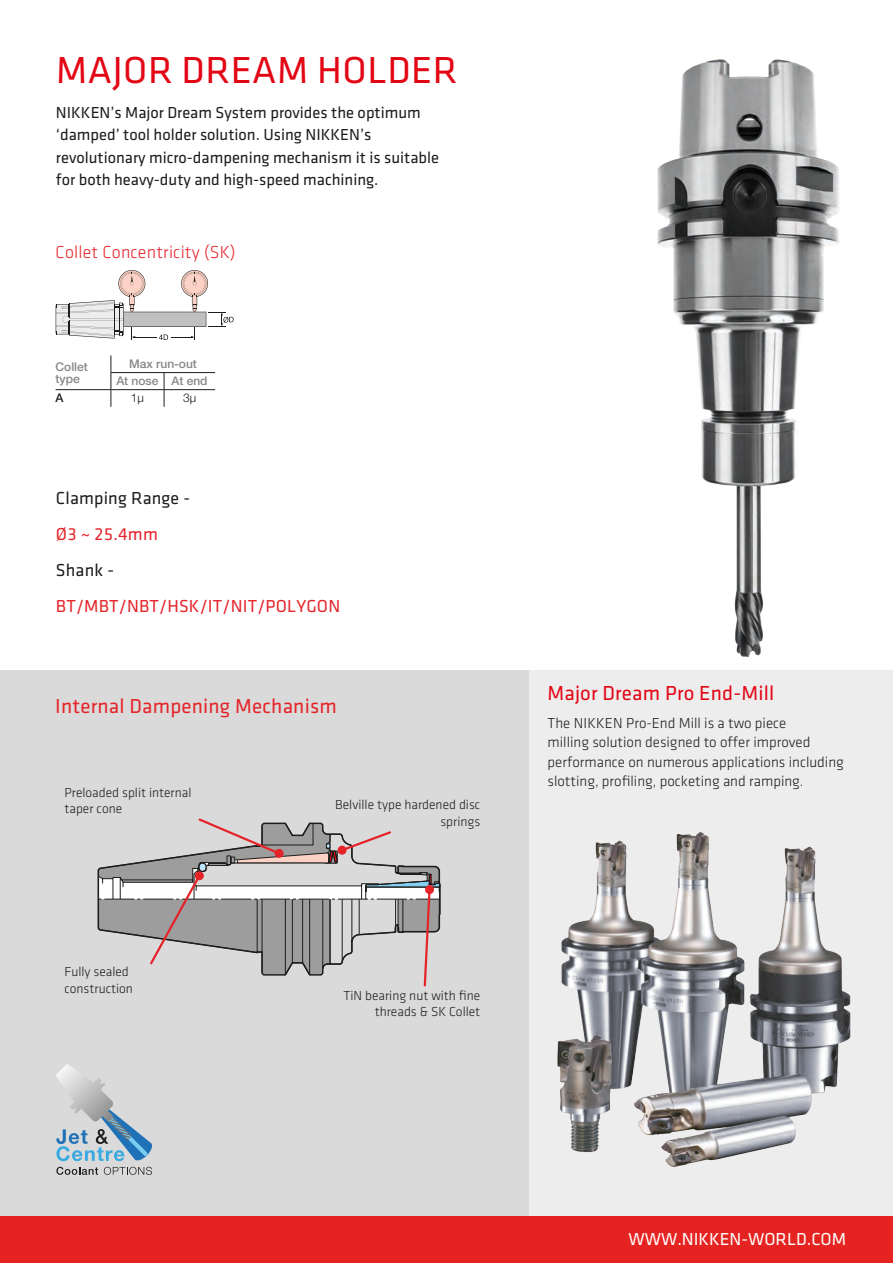
<style>
.page{position:relative;width:893px;height:1263px;background:#fff}
.page>*{position:absolute;margin:0;border:0;box-sizing:border-box;transform-origin:0 0}
.t1{font:39px "Klavika Regular TF";letter-spacing:.015em;color:#e30614}
.t2{font:21px "Klavika Regular TF";letter-spacing:.01em;color:#e5242a}
.t3{font:21px "Klavika Regular TF";letter-spacing:.01em;color:#e30614}
.t4{font:18px "Klavika Regular TF";letter-spacing:.01em;color:#e5242a}
.t5{font:300 18px "Klavika";letter-spacing:.01em;color:#e5242a}
.t6{font:18px "Klavika Regular TF";color:#fff}
.t7{font:18px "Klavika Regular TF";letter-spacing:.01em;color:#1d1d1b}
.t8{font:16.5px/22.5px "Klavika Regular TF";color:#1d1d1b}
.t9{font:300 15px/19.5px "Klavika";color:#1d1d1b}
.t10{font:300 13.5px/16.5px "Klavika";color:#1d1d1b}
.t11{font:500 12px/12px "Helvetica Neue LTW1 G";color:#878787}
.t12{font:300 12px "Helvetica Neue LTW1 G";color:#1d1d1b}
.t13{font:500 12px "Helvetica Neue LTW1 G";color:#1d1d1b}
</style>
<div class="page">
<div style="left:529px;top:670px;width:364px;height:550px;background:#ededed"></div>
<div style="left:0;top:670px;width:529px;height:550px;background:#dadada"></div>
<div style="left:0;top:1216px;width:893px;height:47px;background:#e52421"></div>
<img style="left:557px;top:832px;width:294px;height:335px">
<svg style="left:98px;top:818px;width:342px;height:169px"></svg>
<div style="left:425px;top:885px;width:9px;height:9px;background:#e5242a;border-radius:50%"></div>
<svg style="left:56px;top:270px;width:178px;height:70px"></svg>
<hr style="left:111px;top:372px;width:53px;height:1px;background:#1d1d1b">
<hr style="left:164px;top:372px;width:51px;height:1px;background:#1d1d1b">
<hr style="left:56px;top:389px;width:55px;height:1px;background:#1d1d1b">
<hr style="left:111px;top:389px;width:53px;height:1px;background:#1d1d1b">
<svg style="left:111px;top:355px;width:1px;height:52px"></svg>
<hr style="left:164px;top:389px;width:51px;height:1px;background:#1d1d1b">
<svg style="left:164px;top:373px;width:1px;height:34px"></svg>
<svg style="left:56px;top:1064px;width:97px;height:111px"></svg>
<img style="left:657px;top:59px;width:183px;height:598px">
<p class="t1" style="left:56px;top:49px;width:403px">MAJOR DREAM HOLDER</p>
<p class="t8" style="left:56px;top:101px;width:385px">NIKKEN’s Major Dream System provides the optimum ‘damped’ tool holder solution. Using NIKKEN’s revolutionary micro-dampening mechanism it is suitable for both heavy-duty and high-speed machining.</p>
<p class="t5" style="left:56px;top:242px;width:181px">Collet Concentricity (SK)</p>
<p class="t11" style="left:56px;top:361px;width:34px">Collet type</p>
<p class="t11" style="left:129px;top:358px;width:69px">Max run-out</p>
<p class="t11" style="left:116px;top:375px;width:44px">At nose</p>
<p class="t11" style="left:172px;top:375px;width:38px">At end</p>
<p class="t13" style="left:56px;top:391px;width:10px">A</p>
<p class="t12" style="left:131px;top:391px;width:15px">1μ</p>
<p class="t12" style="left:183px;top:391px;width:15px">3μ</p>
<p class="t7" style="left:56px;top:489px;width:136px">Clamping Range -</p>
<p class="t4" style="left:56px;top:525px;width:103px">Ø3 ~ 25.4mm</p>
<p class="t7" style="left:56px;top:561px;width:60px">Shank -</p>
<p class="t4" style="left:56px;top:597px;width:286px">BT/MBT/NBT/HSK/IT/NIT/POLYGON</p>
<p class="t2" style="left:55px;top:695px;width:283px">Internal Dampening Mechanism</p>
<p class="t10" style="left:64px;top:784px;width:129px">Preloaded split internal taper cone</p>
<p class="t10" style="left:64px;top:963px;width:70px">Fully sealed construction</p>
<p class="t10" style="left:335px;top:797px;width:147px;text-align:right">Belville type hardened disc springs</p>
<p class="t10" style="left:344px;top:987px;width:138px;text-align:right">TiN bearing nut with fine threads &amp; SK Collet</p>
<p class="t3" style="left:548px;top:682px;width:228px">Major Dream Pro End-Mill</p>
<p class="t9" style="left:548px;top:713px;width:298px">The NIKKEN Pro-End Mill is a two piece<br>milling solution designed to offer improved performance on numerous applications including slotting, profiling, pocketing and ramping.</p>
<p class="t6" style="left:628px;top:1229px;width:219px">WWW.NIKKEN-WORLD.COM</p>
</div>
